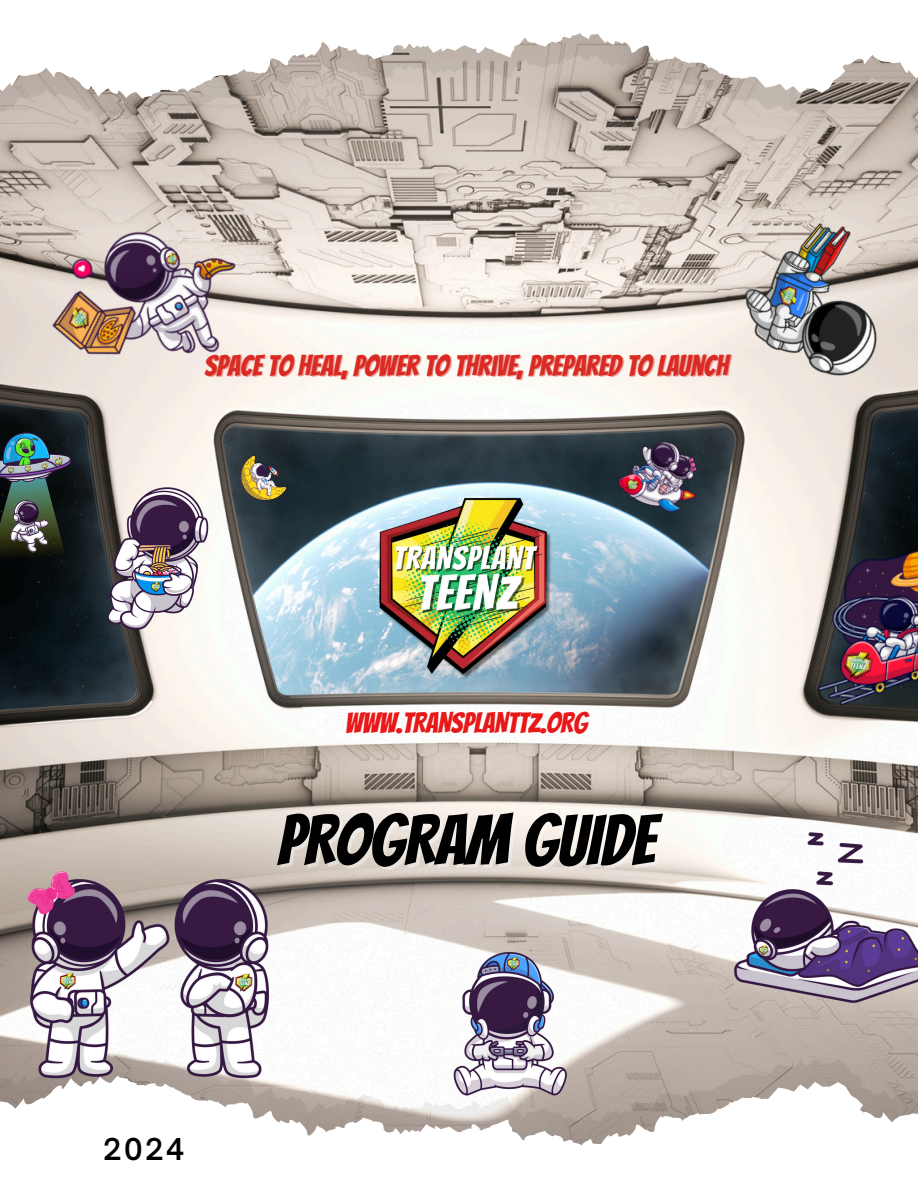
<style>
.page{position:relative;width:918px;height:1188px;background:#fff}
.page>*{position:absolute;margin:0;border:0;box-sizing:border-box;transform-origin:0 0}
.t1{font:69.9px "Bangers";color:#000}
.t2{font:28.95px "Bangers";color:#d92b23}
.t3{font:600 28.8px "Open Sauce One";color:#000}
.t4{font:28.5px "Bangers";color:#e81818}
</style>
<div class="page">
<img style="left:0;top:126px;width:918px;height:921px">
<svg style="left:0;top:1047px;width:918px;height:24px;fill:#b9aea5"></svg>
<svg style="left:0;top:1071px;width:918px;height:75px"></svg>
<svg style="left:0;top:103px;width:918px;height:23px;background:#bcb1a7"></svg>
<svg style="left:0;top:33px;width:918px;height:70px"></svg>
<img style="left:372px;top:492px;width:189px;height:189px">
<img style="left:762px;top:492px;width:156px;height:274px">
<img style="left:76px;top:481px;width:166px;height:155px">
<img style="left:25px;top:830px;width:266px;height:266px">
<img style="left:236px;top:481px;width:55px;height:24px">
<img style="left:707px;top:185px;width:211px;height:236px">
<img style="left:719px;top:800px;width:199px;height:235px">
<img style="left:0;top:481px;width:118px;height:105px">
<img style="left:424px;top:927px;width:180px;height:180px">
<img style="left:592px;top:408px;width:138px;height:139px">
<img style="left:0;top:136px;width:317px;height:345px">
<p class="t2" style="left:204px;top:350px;width:526px">SPACE TO HEAL, POWER TO THRIVE, PREPARED TO LAUNCH</p>
<p class="t4" style="left:345px;top:708px;width:244px">WWW.TRANSPLANTTZ.ORG</p>
<p class="t1" style="left:277px;top:803px;width:379px">PROGRAM GUIDE</p>
<p class="t3" style="left:103px;top:1131px;width:83px">2024</p>
</div>
